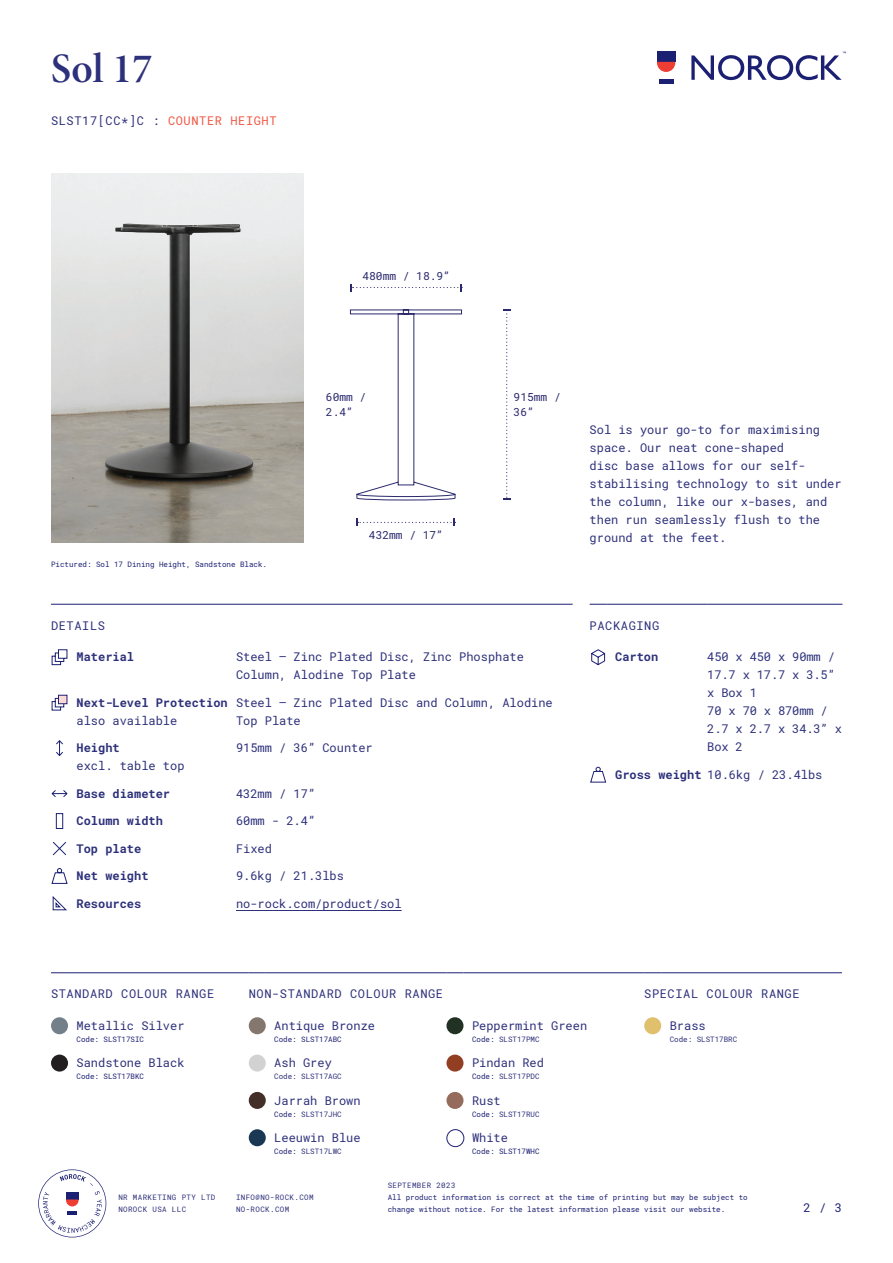
<style>
.page{position:relative;width:893px;height:1263px;background:#fff}
.page>*{position:absolute;margin:0;border:0;box-sizing:border-box;transform-origin:0 0}
.t1{font:42px "Minion Pro Semibold Subh";color:#2d307a}
.t2{font:12px/18px "Roboto Mono";color:#2d307a}
.t3{font:12px "Roboto Mono";letter-spacing:.05em;color:#2d307a}
.t4{font:700 12px "Roboto Mono";color:#2d307a}
.t5{font:12px "Roboto Mono";color:#1c2072}
.t6{font:11.25px/14.5px "Roboto Mono";color:#2a296d}
.t7{font:7.5px/12px "Roboto Mono";color:#1c2072}
.t8{font:7.5px "Roboto Mono";color:#2d307a}
.t9{font:7.5px/12px "Roboto Mono";letter-spacing:.05em;color:#2d307a}
.s1{color:#f05642}
.s2{font-weight:700}
.s3{color:#1c2072}
</style>
<div class="page">
<hr style="left:659px;top:80px;width:14px;height:4px;background:#1c2072">
<div style="left:657px;top:51px;width:18px;height:11px;background:#1c2072"></div>
<svg style="left:657px;top:62px;width:18px;height:10px"></svg>
<svg style="left:691px;top:52px;width:155px;height:28px"></svg>
<svg style="left:38px;top:1169px;width:68px;height:68px"></svg>
<svg style="left:51px;top:972px;width:17px;height:1px"></svg>
<hr style="left:68px;top:972px;width:181px;height:1px;background:#1c2072">
<svg style="left:249px;top:972px;width:17px;height:1px"></svg>
<hr style="left:266px;top:972px;width:180px;height:1px;background:#1c2072">
<svg style="left:446px;top:972px;width:17px;height:1px"></svg>
<hr style="left:463px;top:972px;width:181px;height:1px;background:#1c2072">
<svg style="left:644px;top:972px;width:17px;height:1px"></svg>
<hr style="left:661px;top:972px;width:181px;height:1px;background:#1c2072">
<div style="left:51px;top:1017px;width:17px;height:17px;background:#738089;border-radius:50%"></div>
<div style="left:249px;top:1017px;width:17px;height:17px;background:#84776e;border-radius:50%"></div>
<div style="left:446px;top:1017px;width:17px;height:17px;background:#213123;border-radius:50%"></div>
<div style="left:644px;top:1017px;width:17px;height:17px;background:#e0c06d;border-radius:50%"></div>
<div style="left:51px;top:1054px;width:17px;height:17px;background:#231f20;border-radius:50%"></div>
<div style="left:249px;top:1054px;width:17px;height:17px;background:#d3d2d2;border-radius:50%"></div>
<div style="left:446px;top:1054px;width:17px;height:17px;background:#923e23;border-radius:50%"></div>
<div style="left:249px;top:1092px;width:17px;height:17px;background:#432e28;border-radius:50%"></div>
<div style="left:446px;top:1092px;width:17px;height:17px;background:#956b5b;border-radius:50%"></div>
<div style="left:249px;top:1129px;width:17px;height:17px;background:#1a3754;border-radius:50%"></div>
<div style="left:446px;top:1129px;width:18px;height:18px;border:1px solid #1c2072;border-radius:50%"></div>
<svg style="left:51px;top:604px;width:17px;height:1px"></svg>
<hr style="left:68px;top:604px;width:168px;height:1px;background:#1c2072">
<hr style="left:236px;top:604px;width:337px;height:1px;background:#1c2072">
<svg style="left:51px;top:649px;width:17px;height:16px"></svg>
<svg style="left:51px;top:698px;width:14px;height:13px"></svg>
<div style="left:58px;top:695px;width:9px;height:9px;background:#fcd9d7;border:1px solid #1c2072"></div>
<svg style="left:56px;top:740px;width:7px;height:16px"></svg>
<svg style="left:51px;top:790px;width:17px;height:7px"></svg>
<svg style="left:55px;top:813px;width:9px;height:16px"></svg>
<div style="left:56px;top:813px;width:7px;height:16px;border:1px solid #1c2072"></div>
<svg style="left:53px;top:841px;width:14px;height:15px"></svg>
<svg style="left:51px;top:868px;width:17px;height:16px"></svg>
<svg style="left:52px;top:910px;width:15px;height:1px"></svg>
<svg style="left:52px;top:896px;width:15px;height:14px"></svg>
<hr style="left:236px;top:910px;width:166px;height:1px;background:#2d307a">
<svg style="left:590px;top:604px;width:17px;height:1px"></svg>
<hr style="left:607px;top:604px;width:100px;height:1px;background:#1c2072">
<hr style="left:707px;top:604px;width:135px;height:1px;background:#1c2072">
<svg style="left:591px;top:649px;width:15px;height:17px"></svg>
<svg style="left:590px;top:766px;width:17px;height:17px"></svg>
<svg style="left:350px;top:309px;width:112px;height:192px"></svg>
<svg style="left:351px;top:284px;width:111px;height:7px"></svg>
<svg style="left:357px;top:519px;width:98px;height:7px"></svg>
<svg style="left:503px;top:310px;width:7px;height:190px"></svg>
<img style="left:51px;top:174px;width:252px;height:368px">
<h1 class="t1" style="left:51px;top:40px;width:103px">Sol 17</h1>
<p class="t3" style="left:51px;top:112px;width:227px">SLST17[CC*]C : <span class="s1">COUNTER HEIGHT</span></p>
<p class="t6" style="left:362px;top:269px;width:89px">480mm / 18.9”</p>
<p class="t6" style="left:326px;top:389px;width:42px">60mm /<br>2.4”</p>
<p class="t6" style="left:514px;top:389px;width:49px">915mm /<br>36”</p>
<p class="t7" style="left:51px;top:558px;width:218px">Pictured: Sol 17 Dining Height, Sandstone Black.</p>
<p class="t6" style="left:369px;top:528px;width:76px">432mm / 17”</p>
<p class="t3" style="left:51px;top:617px;width:55px">DETAILS</p>
<p class="t4" style="left:77px;top:648px;width:59px">Material</p>
<p class="t2" style="left:236px;top:647px;width:290px">Steel — Zinc Plated Disc, Zinc Phosphate<br>Column, Alodine Top Plate</p>
<p class="t4" style="left:77px;top:694px;width:153px">Next-Level Protection</p>
<p class="t2" style="left:77px;top:711px;width:102px">also available</p>
<p class="t2" style="left:236px;top:693px;width:318px">Steel — Zinc Plated Disc and Column, Alodine<br>Top Plate</p>
<p class="t4" style="left:77px;top:739px;width:45px">Height</p>
<p class="t2" style="left:77px;top:756px;width:110px">excl. table top</p>
<p class="t2" style="left:236px;top:738px;width:138px">915mm / 36” Counter</p>
<p class="t4" style="left:77px;top:785px;width:95px">Base diameter</p>
<p class="t2" style="left:236px;top:784px;width:81px">432mm / 17”</p>
<p class="t4" style="left:77px;top:812px;width:88px">Column width</p>
<p class="t2" style="left:236px;top:811px;width:81px">60mm - 2.4”</p>
<p class="t4" style="left:77px;top:840px;width:66px">Top plate</p>
<p class="t2" style="left:236px;top:839px;width:37px">Fixed</p>
<p class="t4" style="left:77px;top:867px;width:74px">Net weight</p>
<p class="t2" style="left:236px;top:866px;width:109px">9.6kg / 21.3lbs</p>
<p class="t4" style="left:77px;top:895px;width:66px">Resources</p>
<p class="t2" style="left:236px;top:894px;width:167px">no-rock.com/product/sol</p>
<p class="t2" style="left:590px;top:421px;width:254px">Sol is your go-to for maximising space. Our neat cone-shaped<br>disc base allows for our self&shy;stabilising technology to sit under the column, like our x-bases, and then run seamlessly flush to the ground at the feet.</p>
<p class="t3" style="left:590px;top:617px;width:71px">PACKAGING</p>
<p class="t4" style="left:615px;top:648px;width:45px">Carton</p>
<p class="t2" style="left:707px;top:647px;width:136px">450 x 450 x 90mm /<br>17.7 x 17.7 x 3.5” x Box 1<br>70 x 70 x 870mm /<br>2.7 x 2.7 x 34.3” x<br>Box 2</p>
<p class="t2" style="left:615px;top:765px;width:209px"><span class="s2">Gross weight</span> 10.6kg / 23.4lbs</p>
<p class="t3" style="left:51px;top:985px;width:165px">STANDARD COLOUR RANGE</p>
<p class="t3" style="left:249px;top:985px;width:196px">NON-STANDARD COLOUR RANGE</p>
<p class="t3" style="left:644px;top:985px;width:157px">SPECIAL COLOUR RANGE</p>
<p class="t2" style="left:77px;top:1016px;width:110px">Metallic Silver</p>
<p class="t7" style="left:77px;top:1033px;width:69px">Code: SLST17SIC</p>
<p class="t2" style="left:472px;top:1016px;width:117px">Peppermint Green</p>
<p class="t8" style="left:472px;top:1034px;width:69px"><span class="s3">Code:</span> SLST17PMC</p>
<p class="t2" style="left:274px;top:1016px;width:102px">Antique Bronze</p>
<p class="t7" style="left:274px;top:1033px;width:69px">Code: SLST17ABC</p>
<p class="t2" style="left:670px;top:1016px;width:37px">Brass</p>
<p class="t8" style="left:670px;top:1034px;width:69px">Code: SLST17BRC</p>
<p class="t2" style="left:77px;top:1053px;width:110px">Sandstone Black</p>
<p class="t7" style="left:77px;top:1070px;width:69px">Code: SLST17BKC</p>
<p class="t9" style="left:118px;top:1191px;width:99px">NR MARKETING PTY LTD<br>NOROCK USA LLC</p>
<p class="t2" style="left:274px;top:1053px;width:59px">Ash Grey</p>
<p class="t8" style="left:274px;top:1071px;width:69px">Code: SLST17AGC</p>
<p class="t2" style="left:274px;top:1091px;width:88px">Jarrah Brown</p>
<p class="t8" style="left:274px;top:1108px;width:69px"><span class="s3">Code:</span> SLST17JHC</p>
<p class="t2" style="left:274px;top:1128px;width:88px">Leeuwin Blue</p>
<p class="t8" style="left:274px;top:1146px;width:69px"><span class="s3">Code:</span> SLST17LWC</p>
<p class="t9" style="left:236px;top:1191px;width:79px">INFO@NO-ROCK.COM<br>NO-ROCK.COM</p>
<p class="t2" style="left:472px;top:1053px;width:73px">Pindan Red</p>
<p class="t8" style="left:472px;top:1071px;width:69px"><span class="s3">Code:</span> SLST17PDC</p>
<p class="t2" style="left:472px;top:1091px;width:30px">Rust</p>
<p class="t8" style="left:472px;top:1108px;width:69px"><span class="s3">Code:</span> SLST17RUC</p>
<p class="t2" style="left:472px;top:1128px;width:37px">White</p>
<p class="t7" style="left:472px;top:1145px;width:69px">Code: SLST17WHC</p>
<p class="t9" style="left:388px;top:1179px;width:69px">SEPTEMBER 2023</p>
<p class="t7" style="left:388px;top:1191px;width:362px">All product information is correct at the time of printing but may be subject to change without notice. For the latest information please visit our website.</p>
<p class="t5" style="left:803px;top:1199px;width:40px">2 / 3</p>
</div>
